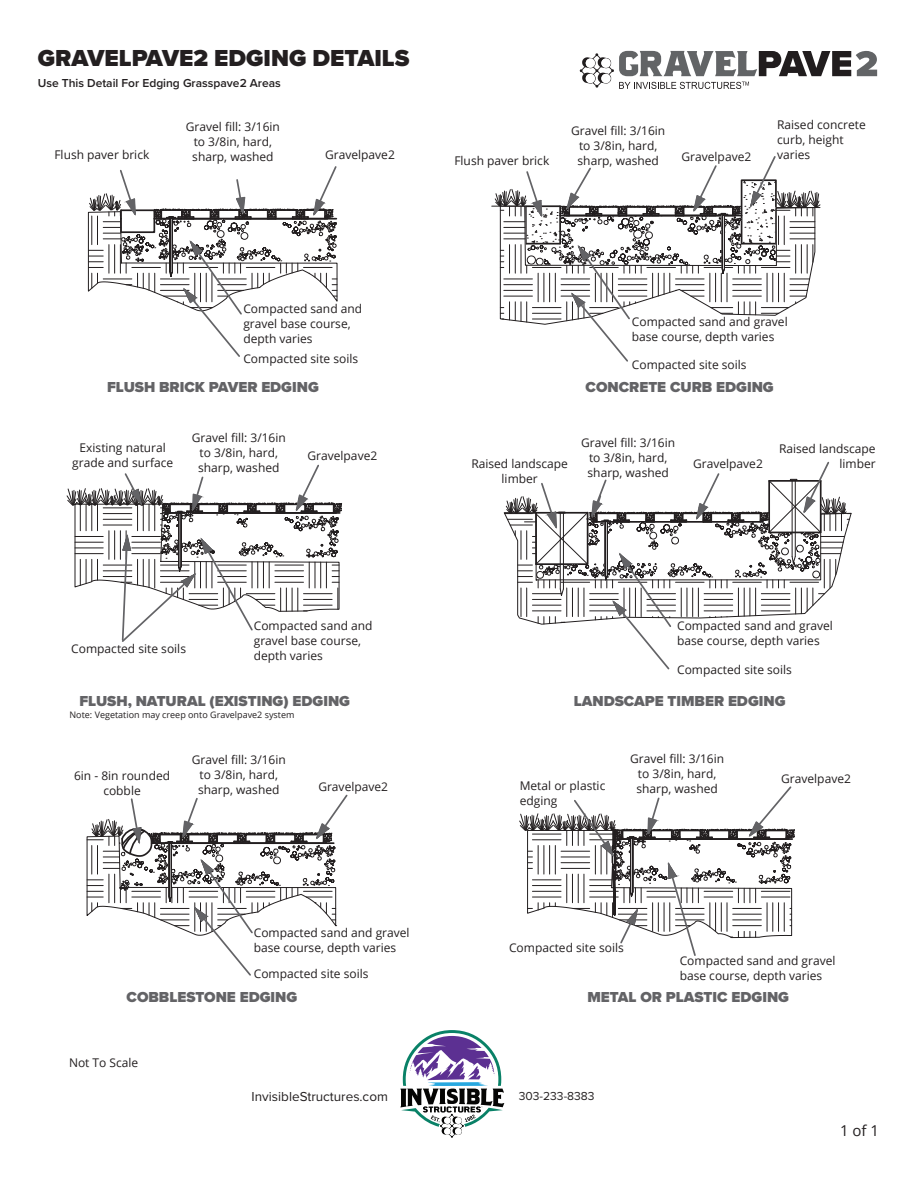
<style>
.page{position:relative;width:918px;height:1188px;background:#fff}
.page>*{position:absolute;margin:0;border:0;box-sizing:border-box;transform-origin:0 0}
.t1{font:900 24px "Proxima Nova";color:#231f20}
.t2{font:900 15px "Proxima Nova";color:#636366}
.t3{font:15px "Open Sans";color:#231f20}
.t4{font:13.5px "Proxima Nova";color:#231f20}
.t5{font:12px/15px "Open Sans";color:#231f20;text-align:center}
.t6{font:600 12px "Proxima Nova";color:#231f20}
.t7{font:12px "Proxima Nova";color:#231f20}
.t8{font:9px "Open Sans";color:#231f20}
</style>
<div class="page">
<hr style="left:492px;top:206px;width:34px;height:1px;background:#231f20">
<svg style="left:494px;top:156px;width:327px;height:206px"></svg>
<svg style="left:88px;top:166px;width:250px;height:191px"></svg>
<svg style="left:67px;top:464px;width:275px;height:178px"></svg>
<svg style="left:87px;top:794px;width:261px;height:182px"></svg>
<svg style="left:400px;top:461px;width:452px;height:677px"></svg>
<svg style="left:580px;top:51px;width:297px;height:38px"></svg>
<p class="t1" style="left:38px;top:40px;width:373px">GRAVELPAVE2 EDGING DETAILS</p>
<p class="t6" style="left:38px;top:74px;width:245px">Use This Detail For Edging Grasspave2 Areas</p>
<p class="t5" style="left:186px;top:119px;width:96px">Gravel fill: 3/16in to 3/8in, hard,</p>
<p class="t5" style="left:54px;top:146px;width:96px">Flush paver brick</p>
<p class="t5" style="left:192px;top:149px;width:83px">sharp, washed</p>
<p class="t5" style="left:325px;top:146px;width:71px">Gravelpave2</p>
<p class="t5" style="left:454px;top:153px;width:96px">Flush paver brick</p>
<p class="t5" style="left:571px;top:123px;width:96px">Gravel fill: 3/16in to 3/8in, hard, sharp, washed</p>
<p class="t5" style="left:682px;top:149px;width:71px">Gravelpave2</p>
<p class="t5" style="left:777px;top:117px;width:90px;text-align:left">Raised concrete curb, height varies</p>
<p class="t5" style="left:243px;top:301px;width:120px;text-align:left">Compacted sand and gravel base course, depth varies</p>
<p class="t5" style="left:243px;top:350px;width:116px">Compacted site soils</p>
<p class="t2" style="left:107px;top:376px;width:213px">FLUSH BRICK PAVER EDGING</p>
<p class="t5" style="left:72px;top:440px;width:103px">Existing natural grade and surface</p>
<p class="t5" style="left:192px;top:430px;width:96px">Gravel fill: 3/16in to 3/8in, hard, sharp, washed</p>
<p class="t5" style="left:308px;top:447px;width:71px">Gravelpave2</p>
<p class="t5" style="left:632px;top:314px;width:157px;text-align:left">Compacted sand and gravel base course, depth varies</p>
<p class="t5" style="left:632px;top:357px;width:116px">Compacted site soils</p>
<p class="t2" style="left:586px;top:376px;width:190px">CONCRETE CURB EDGING</p>
<p class="t5" style="left:581px;top:435px;width:96px">Gravel fill: 3/16in to 3/8in, hard, sharp, washed</p>
<p class="t5" style="left:779px;top:441px;width:98px">Raised landscape</p>
<p class="t5" style="left:693px;top:456px;width:71px">Gravelpave2</p>
<p class="t5" style="left:471px;top:456px;width:98px">Raised landscape</p>
<p class="t5" style="left:839px;top:456px;width:38px">limber</p>
<p class="t5" style="left:502px;top:471px;width:38px">limber</p>
<p class="t5" style="left:71px;top:641px;width:116px">Compacted site soils</p>
<p class="t5" style="left:254px;top:618px;width:120px;text-align:left">Compacted sand and gravel base course, depth varies</p>
<p class="t2" style="left:79px;top:690px;width:272px">FLUSH, NATURAL (EXISTING) EDGING</p>
<p class="t8" style="left:70px;top:708px;width:226px">Note: Vegetation may creep onto Gravelpave2 system</p>
<p class="t5" style="left:74px;top:768px;width:98px">6in - 8in rounded cobble</p>
<p class="t5" style="left:192px;top:751px;width:96px">Gravel fill: 3/16in to 3/8in, hard, sharp, washed</p>
<p class="t5" style="left:318px;top:779px;width:71px">Gravelpave2</p>
<p class="t5" style="left:254px;top:925px;width:157px;text-align:left">Compacted sand and gravel base course, depth varies</p>
<p class="t5" style="left:254px;top:966px;width:116px">Compacted site soils</p>
<p class="t2" style="left:127px;top:985px;width:172px">COBBLESTONE EDGING</p>
<p class="t5" style="left:69px;top:1055px;width:71px">Not To Scale</p>
<p class="t5" style="left:677px;top:618px;width:157px;text-align:left">Compacted sand and gravel base course, depth varies</p>
<p class="t5" style="left:677px;top:661px;width:116px">Compacted site soils</p>
<p class="t2" style="left:574px;top:690px;width:213px">LANDSCAPE TIMBER EDGING</p>
<p class="t5" style="left:630px;top:751px;width:96px">Gravel fill: 3/16in to 3/8in, hard,</p>
<p class="t5" style="left:520px;top:778px;width:87px">Metal or plastic</p>
<p class="t5" style="left:637px;top:781px;width:83px">sharp, washed</p>
<p class="t5" style="left:520px;top:793px;width:39px">edging</p>
<p class="t5" style="left:781px;top:770px;width:71px">Gravelpave2</p>
<p class="t5" style="left:509px;top:940px;width:116px">Compacted site soils</p>
<p class="t5" style="left:680px;top:953px;width:157px;text-align:left">Compacted sand and gravel base course, depth varies</p>
<p class="t2" style="left:587px;top:985px;width:203px">METAL OR PLASTIC EDGING</p>
<p class="t4" style="left:252px;top:1087px;width:138px">InvisibleStructures.com</p>
<p class="t7" style="left:519px;top:1087px;width:77px">303-233-8383</p>
<p class="t3" style="left:840px;top:1120px;width:41px">1 of 1</p>
</div>
